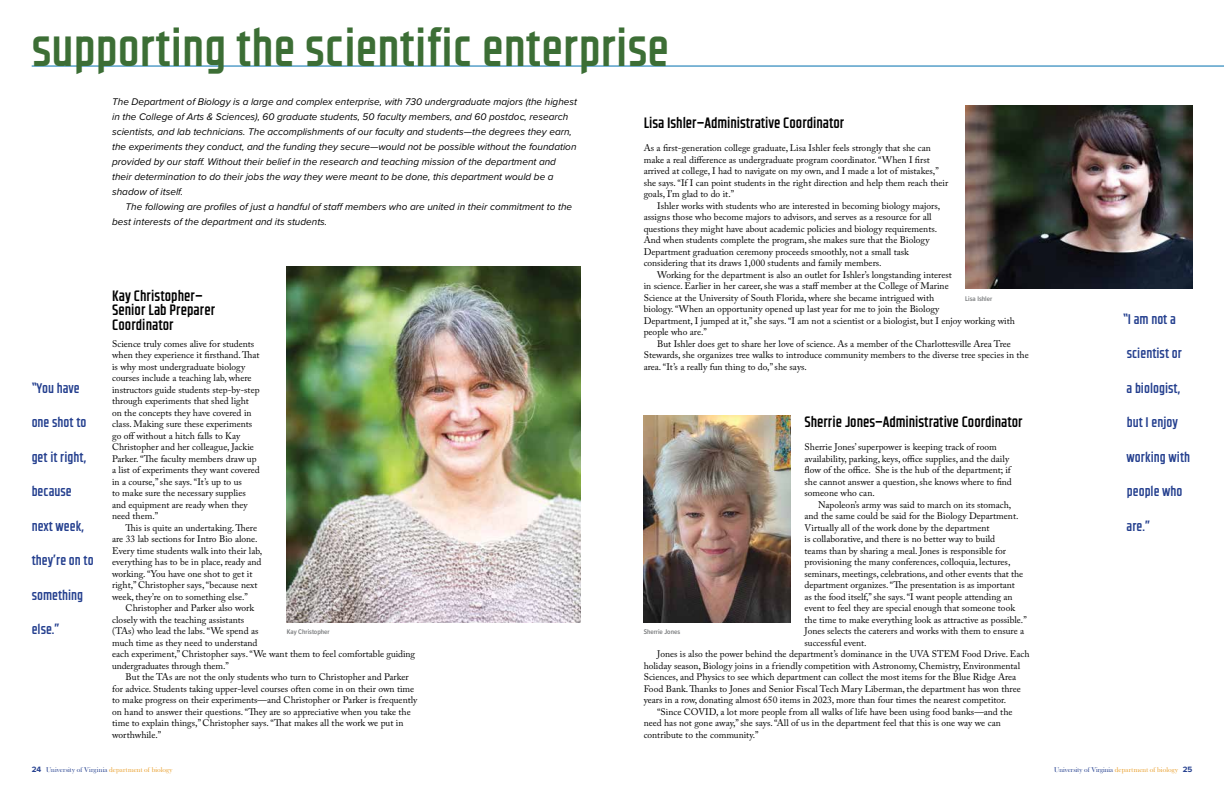
<style>
.page{position:relative;width:1224px;height:792px;background:#fff}
.page>*{position:absolute;margin:0;border:0;box-sizing:border-box;transform-origin:0 0}
.t1{font:700 48px "CC Space Race";color:#3c6e35}
.t2{font:700 14px/15px "CC Space Race";letter-spacing:-.005em;color:#000}
.t3{font:700 13px "CC Space Race";color:#25408f}
.t4{font:italic 10px/15px "Proxima Nova";color:#000}
.t5{font:9.5px/11.5px "Adobe Caslon Pro";color:#000}
.t6{font:7px "Bask Old Face";letter-spacing:.01em;color:#25408f}
.t7{font:600 7px "Proxima Nova Cond";color:#757779}
.s1{font-family:"Proxima Nova";font-weight:700;font-size:8px}
.s2{color:#e99d27}
</style>
<div class="page">
<hr style="left:32px;top:66px;width:1192px;height:1px;background:#0070af">
<img style="left:287px;top:266px;width:294px;height:356px">
<img style="left:965px;top:105px;width:227px;height:184px">
<img style="left:644px;top:416px;width:146px;height:207px">
<h1 class="t1" style="left:32px;top:11px;width:639px">supporting the scientific enterprise</h1>
<h3 class="t3" style="left:32px;top:378px;width:50px">“You have</h3>
<h3 class="t3" style="left:32px;top:412px;width:56px">one shot to</h3>
<h3 class="t3" style="left:32px;top:447px;width:56px">get it right,</h3>
<h3 class="t3" style="left:32px;top:481px;width:42px">because</h3>
<h3 class="t3" style="left:32px;top:516px;width:54px">next week,</h3>
<h3 class="t3" style="left:32px;top:550px;width:63px">they’re on to</h3>
<h3 class="t3" style="left:32px;top:585px;width:53px">something</h3>
<h3 class="t3" style="left:32px;top:619px;width:29px">else.”</h3>
<p class="t4" style="left:112px;top:94px;width:467px">The Department of Biology is a large and complex enterprise, with 730 undergraduate majors (the highest in the College of Arts &amp; Sciences), 60 graduate students, 50 faculty members, and 60 postdoc, research scientists, and lab technicians. The accomplishments of our faculty and students—the degrees they earn, the experiments they conduct, and the funding they secure—would not be possible without the foundation provided by our staff. Without their belief in the research and teaching mission of the department and their determination to do their jobs the way they were meant to be done, this department would be a shadow of itself.</p>
<p class="t4" style="left:112px;top:199px;width:462px;text-indent:14px">The following are profiles of just a handful of staff members who are united in their commitment to the best interests of the department and its students.</p>
<h2 class="t2" style="left:644px;top:114px;width:202px">Lisa Ishler—Administrative Coordinator</h2>
<p class="t5" style="left:644px;top:142px;width:306px">As a first-generation college graduate, Lisa Ishler feels strongly that she can make a real difference as undergraduate program coordinator. “When I first arrived at college, I had to navigate on my own, and I made a lot of mistakes,” she says. “If I can point students in the right direction and help them reach their goals, I’m glad to do it.”</p>
<p class="t5" style="left:644px;top:199px;width:298px;text-indent:13px">Ishler works with students who are interested in becoming biology majors, assigns those who become majors to advisors, and serves as a resource for all questions they might have about academic policies and biology requirements.<br>And when students complete the program, she makes sure that the Biology Department graduation ceremony proceeds smoothly, not a small task considering that its draws 1,000 students and family members.</p>
<p class="t5" style="left:644px;top:269px;width:373px;text-indent:13px">Working for the department is also an outlet for Ishler’s longstanding interest<br>in science. Earlier in her career, she was a staff member at the College of Marine<br>Science at the University of South Florida, where she became intrigued with<br>biology. “When an opportunity opened up last year for me to join the Biology<br>Department, I jumped at it,” she says. “I am not a scientist or a biologist, but I enjoy working with people who are.”</p>
<p class="t5" style="left:644px;top:338px;width:387px;text-indent:13px">But Ishler does get to share her love of science. As a member of the Charlottesville Area Tree<br>Stewards, she organizes tree walks to introduce community members to the diverse tree species in the area. “It’s a really fun thing to do,” she says.</p>
<h2 class="t2" style="left:112px;top:286px;width:105px">Kay Christopher—<br>Senior Lab Preparer<br>Coordinator</h2>
<p class="t5" style="left:112px;top:337px;width:149px">Science truly comes alive for students when they experience it firsthand. That is why most undergraduate biology courses include a teaching lab, where instructors guide students step-by-step through experiments that shed light on the concepts they have covered in class. Making sure these experiments go off without a hitch falls to Kay Christopher and her colleague, Jackie Parker. “The faculty members draw up a list of experiments they want covered in a course,” she says. “It’s up to us<br>to make sure the necessary supplies and equipment are ready when they need them.”</p>
<p class="t5" style="left:112px;top:522px;width:152px;text-indent:13px">This is quite an undertaking. There are 33 lab sections for Intro Bio alone.<br>Every time students walk into their lab, everything has to be in place, ready and working. “You have one shot to get it right,” Christopher says, “because next week, they’re on to something else.”</p>
<p class="t5" style="left:112px;top:602px;width:305px;text-indent:13px">Christopher and Parker also work<br>closely with the teaching assistants<br>(TAs) who lead the labs. “We spend as<br>much time as they need to understand<br>each experiment,” Christopher says. “We want them to feel comfortable guiding undergraduates through them.”</p>
<p class="t5" style="left:112px;top:671px;width:307px;text-indent:13px">But the TAs are not the only students who turn to Christopher and Parker for advice. Students taking upper-level courses often come in on their own time to make progress on their experiments—and Christopher or Parker is frequently on hand to answer their questions. “They are so appreciative when you take the time to explain things,” Christopher says. “That makes all the work we put in worthwhile.”</p>
<p class="t7" style="left:965px;top:293px;width:28px">Lisa Ishler</p>
<h2 class="t2" style="left:805px;top:413px;width:220px">Sherrie Jones—Administrative Coordinator</h2>
<p class="t5" style="left:805px;top:441px;width:209px">Sherrie Jones’ superpower is keeping track of room availability, parking, keys, office supplies, and the daily flow of the office. She is the hub of the department; if she cannot answer a question, she knows where to find someone who can.</p>
<p class="t5" style="left:818px;top:498px;width:195px">Napoleon’s army was said to march on its stomach,</p>
<p class="t5" style="left:805px;top:510px;width:215px">and the same could be said for the Biology Department.</p>
<p class="t5" style="left:805px;top:522px;width:187px">Virtually all of the work done by the department</p>
<p class="t5" style="left:805px;top:533px;width:192px">is collaborative, and there is no better way to build</p>
<p class="t5" style="left:805px;top:545px;width:203px">teams than by sharing a meal. Jones is responsible for</p>
<p class="t5" style="left:805px;top:556px;width:207px">provisioning the many conferences, colloquia, lectures,</p>
<p class="t5" style="left:805px;top:568px;width:220px">seminars, meetings, celebrations, and other events that the</p>
<p class="t5" style="left:805px;top:579px;width:212px">department organizes. “The presentation is as important</p>
<p class="t5" style="left:805px;top:591px;width:210px">as the food itself,” she says. “I want people attending an</p>
<p class="t5" style="left:805px;top:602px;width:212px">event to feel they are special enough that someone took</p>
<p class="t5" style="left:805px;top:614px;width:224px">the time to make everything look as attractive as possible.”</p>
<p class="t5" style="left:805px;top:625px;width:221px">Jones selects the caterers and works with them to ensure a</p>
<p class="t5" style="left:805px;top:637px;width:64px">successful event.</p>
<p class="t5" style="left:657px;top:648px;width:374px">Jones is also the power behind the department’s dominance in the UVA STEM Food Drive. Each</p>
<p class="t5" style="left:644px;top:660px;width:378px">holiday season, Biology joins in a friendly competition with Astronomy, Chemistry, Environmental</p>
<p class="t5" style="left:644px;top:671px;width:374px">Sciences, and Physics to see which department can collect the most items for the Blue Ridge Area</p>
<p class="t5" style="left:644px;top:683px;width:379px">Food Bank. Thanks to Jones and Senior Fiscal Tech Mary Liberman, the department has won three</p>
<p class="t5" style="left:644px;top:694px;width:364px">years in a row, donating almost 650 items in 2023, more than four times the nearest competitor.</p>
<p class="t5" style="left:657px;top:706px;width:357px">“Since COVID, a lot more people from all walks of life have been using food banks—and the</p>
<p class="t5" style="left:644px;top:717px;width:359px">need has not gone away,” she says. “All of us in the department feel that this is one way we can</p>
<p class="t5" style="left:644px;top:729px;width:117px">contribute to the community.”</p>
<p class="t7" style="left:287px;top:627px;width:44px">Kay Christopher</p>
<p class="t7" style="left:644px;top:627px;width:38px">Sherrie Jones</p>
<h3 class="t3" style="left:1123px;top:309px;width:54px">“I am not a</h3>
<h3 class="t3" style="left:1127px;top:343px;width:57px">scientist or</h3>
<h3 class="t3" style="left:1127px;top:378px;width:55px">a biologist,</h3>
<h3 class="t3" style="left:1127px;top:412px;width:53px">but I enjoy</h3>
<h3 class="t3" style="left:1127px;top:447px;width:65px">working with</h3>
<h3 class="t3" style="left:1127px;top:481px;width:57px">people who</h3>
<h3 class="t3" style="left:1127px;top:516px;width:25px">are.”</h3>
<p class="t6" style="left:32px;top:766px;width:142px"><span class="s1">24</span> University of Virginia <span class="s2">department of biology</span></p>
<p class="t6" style="left:1054px;top:766px;width:140px">University of Virginia <span class="s2">department of biology</span> <span class="s1">25</span></p>
</div>
